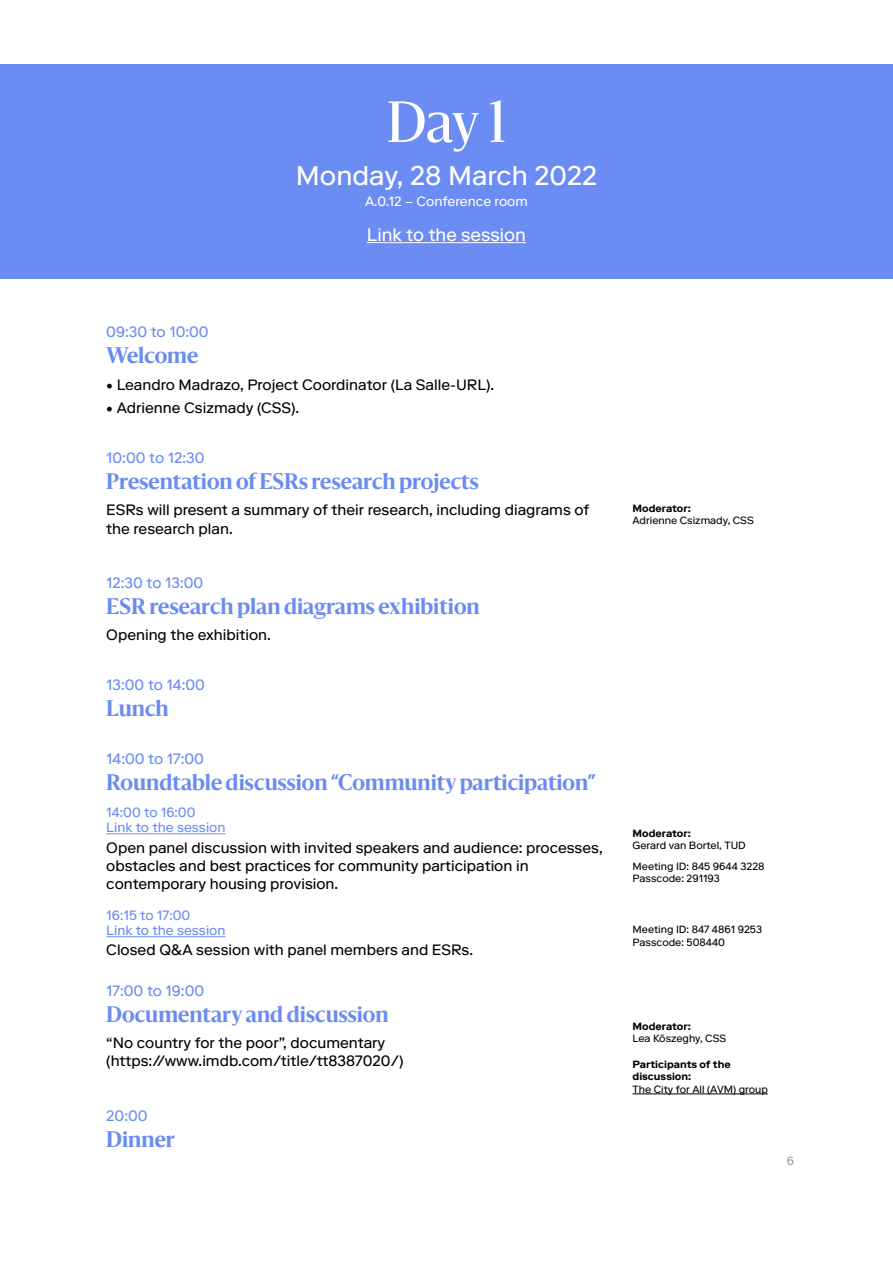
<style>
.page{position:relative;width:893px;height:1263px;background:#fff}
.page>*{position:absolute;margin:0;border:0;box-sizing:border-box;transform-origin:0 0}
.t1{font:54px "Sanomat";color:#fff}
.t2{font:27px "Riforma LL";color:#fff}
.t3{font:700 21px "Sanomat";color:#6a8cf2}
.t4{font:18px "Riforma LL";color:#fff}
.t5{font:15px/18px "Riforma LL";color:#000}
.t6{font:15px "Riforma LL";color:#6a8cf2}
.t7{font:13.5px "Riforma LL";color:#6a8cf2}
.t8{font:13.5px "Riforma LL";color:#fff}
.t9{font:12px "Riforma LL";color:#9b9b9a}
.t10{font:10.5px/20.4px "Riforma LL";color:#000}
.t11{font:700 10.5px/12.6px "Riforma LL";color:#000}
</style>
<div class="page">
<div style="left:0;top:65px;width:893px;height:214px;background:#6b8cf2"></div>
<hr style="left:367px;top:242px;width:159px;height:1px;background:#fff">
<hr style="left:106px;top:936px;width:120px;height:1px;background:#6a8cf2">
<hr style="left:106px;top:833px;width:120px;height:1px;background:#6a8cf2">
<hr style="left:632px;top:1093px;width:136px;height:1px;background:#000">
<h1 class="t1" style="left:387px;top:83px;width:121px">Day 1</h1>
<h2 class="t2" style="left:296px;top:158px;width:303px">Monday, 28 March 2022</h2>
<p class="t8" style="left:365px;top:193px;width:164px">A.0.12 – Conference room</p>
<p class="t4" style="left:367px;top:223px;width:161px">Link to the session</p>
<p class="t6" style="left:106px;top:322px;width:104px">09:30 to 10:00</p>
<h3 class="t3" style="left:106px;top:339px;width:94px">Welcome</h3>
<p class="t5" style="left:106px;top:375px;width:389px">• Leandro Madrazo, Project Coordinator (La Salle-URL).</p>
<p class="t5" style="left:106px;top:399px;width:195px">• Adrienne Csizmady (CSS).</p>
<p class="t6" style="left:106px;top:448px;width:100px">10:00 to 12:30</p>
<h3 class="t3" style="left:106px;top:465px;width:374px">Presentation of ESRs research projects</h3>
<p class="t5" style="left:106px;top:500px;width:484px;line-height:19.5px">ESRs will present a summary of their research, including diagrams of the research plan.</p>
<p class="t6" style="left:106px;top:573px;width:99px">12:30 to 13:00</p>
<h3 class="t3" style="left:106px;top:590px;width:375px">ESR research plan diagrams exhibition</h3>
<p class="t5" style="left:106px;top:626px;width:166px">Opening the exhibition.</p>
<p class="t6" style="left:106px;top:675px;width:100px">13:00 to 14:00</p>
<h3 class="t3" style="left:106px;top:692px;width:64px">Lunch</h3>
<p class="t6" style="left:106px;top:749px;width:99px">14:00 to 17:00</p>
<h3 class="t3" style="left:106px;top:766px;width:491px">Roundtable discussion “Community participation”</h3>
<p class="t7" style="left:106px;top:804px;width:91px">14:00 to 16:00</p>
<p class="t7" style="left:106px;top:819px;width:121px">Link to the session</p>
<p class="t5" style="left:106px;top:838px;width:498px">Open panel discussion with invited speakers and audience: processes, obstacles and best practices for community participation in contemporary housing provision.</p>
<p class="t7" style="left:106px;top:907px;width:86px">16:15 to 17:00</p>
<p class="t5" style="left:106px;top:940px;width:368px">Closed Q&amp;A session with panel members and ESRs.</p>
<p class="t7" style="left:106px;top:922px;width:121px">Link to the session</p>
<p class="t6" style="left:106px;top:981px;width:99px">17:00 to 19:00</p>
<h3 class="t3" style="left:106px;top:998px;width:284px">Documentary and discussion</h3>
<p class="t5" style="left:106px;top:1033px;width:299px">“No country for the poor”, documentary (https://www.imdb.com/title/tt8387020/)</p>
<p class="t6" style="left:106px;top:1106px;width:43px">20:00</p>
<h3 class="t3" style="left:106px;top:1123px;width:70px">Dinner</h3>
<p class="t11" style="left:632px;top:502px;width:60px">Moderator:</p>
<p class="t10" style="left:632px;top:510px;width:123px">Adrienne Csizmady, CSS</p>
<p class="t11" style="left:632px;top:826px;width:60px">Moderator:</p>
<p class="t10" style="left:632px;top:835px;width:134px">Gerard van Bortel, TUD<br>Meeting ID: 845 9644 3228</p>
<p class="t10" style="left:632px;top:868px;width:89px">Passcode: 291193</p>
<p class="t10" style="left:632px;top:923px;width:131px;line-height:12.6px">Meeting ID: 847 4861 9253<br>Passcode: 508440</p>
<p class="t11" style="left:632px;top:1020px;width:60px">Moderator:</p>
<p class="t10" style="left:632px;top:1028px;width:95px">Lea Kőszeghy, CSS</p>
<p class="t11" style="left:632px;top:1057px;width:100px">Participants of the discussion:</p>
<p class="t10" style="left:632px;top:1079px;width:137px">The City for All (AVM) group</p>
<p class="t9" style="left:787px;top:1153px;width:9px">6</p>
</div>
